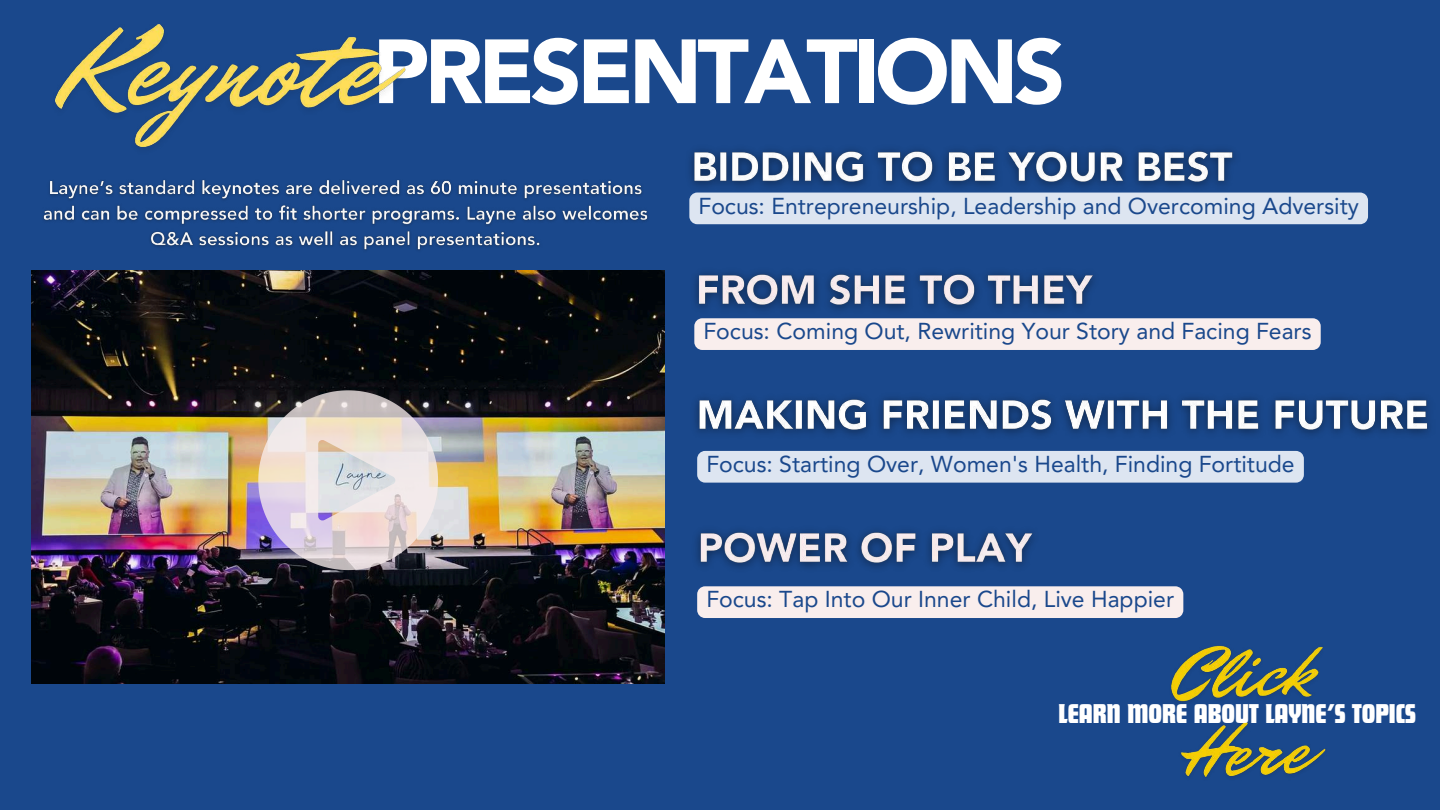
<style>
.page{position:relative;width:1440px;height:810px;background:#1a488c}
.page>*{position:absolute;margin:0;border:0;box-sizing:border-box;transform-origin:0 0}
.t1{font:900 90px "Avenir LT Pro";letter-spacing:-.055em;color:#fff}
.t2{font:28.1px "Futura Com Display";color:#fff}
.t3{font:23px "Avenir LT Pro";color:#1a488c}
</style>
<div class="page">
<img style="left:31px;top:271px;width:634px;height:412px">
<svg style="left:258px;top:390px;width:180px;height:180px;background:#c5bbbd"></svg>
<div style="left:689px;top:193px;width:679px;height:31px;background:#dde5f1"></div>
<div style="left:694px;top:318px;width:627px;height:32px;background:#f9eeed"></div>
<div style="left:697px;top:451px;width:607px;height:32px;background:#dde5f1"></div>
<div style="left:697px;top:586px;width:486px;height:32px;background:#f9eeed"></div>
<img style="left:54px;top:24px;width:352px;height:124px">
<img style="left:689px;top:149px;width:559px;height:48px">
<img style="left:694px;top:272px;width:414px;height:47px">
<img style="left:695px;top:397px;width:734px;height:38px">
<img style="left:696px;top:530px;width:337px;height:38px">
<img style="left:43px;top:180px;width:605px;height:70px">
<img style="left:1171px;top:645px;width:155px;height:133px">
<h1 class="t1" style="left:373px;top:35px;width:694px">PRESENTATIONS</h1>
<p class="t3" style="left:699px;top:196px;width:662px">Focus: Entrepreneurship, Leadership and Overcoming Adversity</p>
<p class="t3" style="left:704px;top:322px;width:609px">Focus: Coming Out, Rewriting Your Story and Facing Fears</p>
<p class="t3" style="left:706px;top:455px;width:590px">Focus: Starting Over, Women's Health, Finding Fortitude</p>
<p class="t3" style="left:706px;top:590px;width:469px">Focus: Tap Into Our Inner Child, Live Happier</p>
<p class="t2" style="left:1059px;top:697px;width:359px">LEARN MORE ABOUT LAYNE’S TOPICS</p>
</div>
